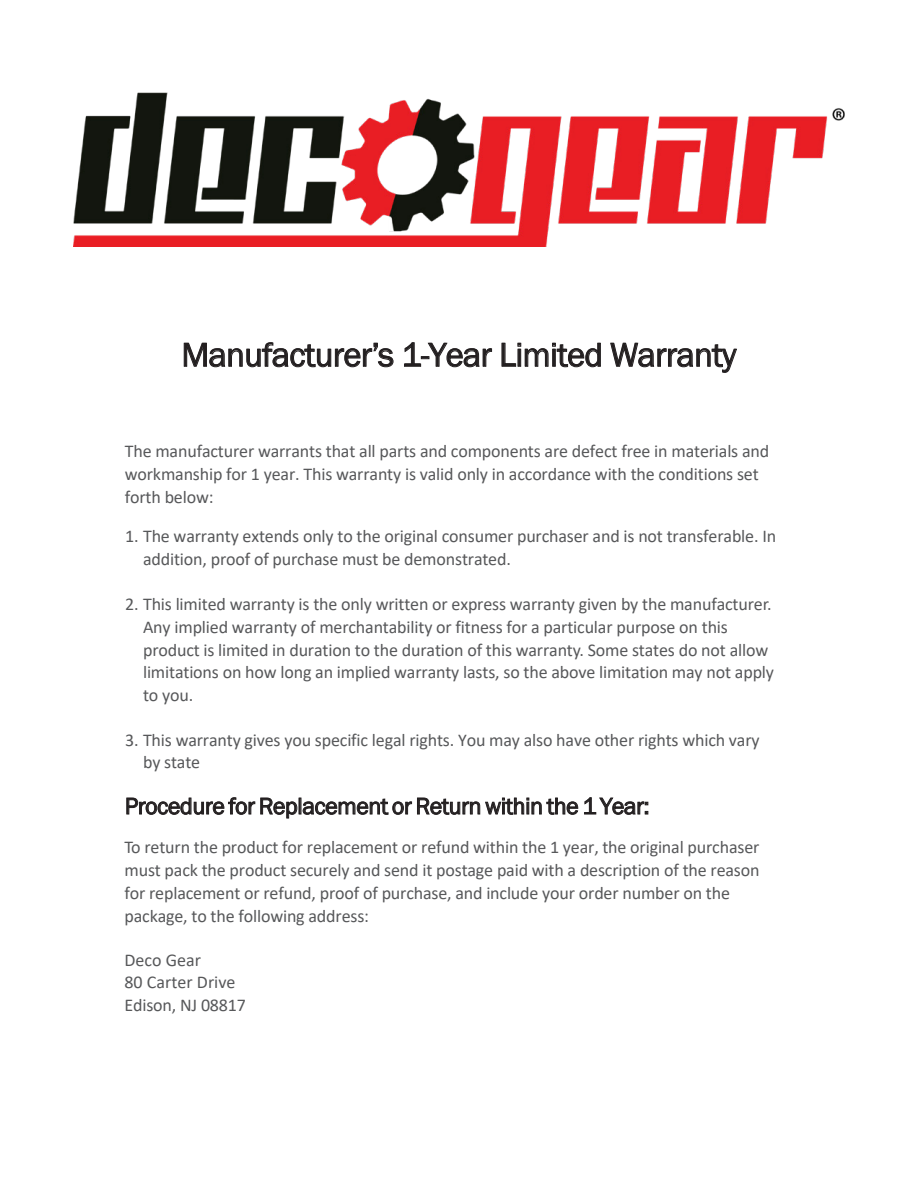
<style>
.page{position:relative;width:918px;height:1188px;background:#fff}
.page>*{position:absolute;margin:0;border:0;box-sizing:border-box;transform-origin:0 0}
.t1{font:34.5px "Franklin Gothic";letter-spacing:-.02em;color:#231f20}
.t2{font:24px "Franklin Gothic";letter-spacing:-.02em;color:#231f20}
.t3{font:18px/22.8px "Calibri";letter-spacing:-.01em;color:#57585a}
</style>
<div class="page">
<svg style="left:183px;top:342px;width:211px;height:26px"></svg>
<svg style="left:404px;top:342px;width:89px;height:26px"></svg>
<svg style="left:501px;top:342px;width:100px;height:26px"></svg>
<svg style="left:610px;top:342px;width:127px;height:31px"></svg>
<svg style="left:126px;top:797px;width:452px;height:22px"></svg>
<svg style="left:584px;top:797px;width:64px;height:18px"></svg>
<img style="left:74px;top:93px;width:770px;height:153px">
<p class="t1" style="left:181px;top:333px;width:557px">Manufacturer’s 1-Year Limited Warranty</p>
<p class="t3" style="left:125px;top:439px;width:646px">The manufacturer warrants that all parts and components are defect free in materials and workmanship for 1 year. This warranty is valid only in accordance with the conditions set forth below:</p>
<p class="t3" style="left:143px;top:524px;width:635px;text-indent:-18px">1. The warranty extends only to the original consumer purchaser and is not transferable. In addition, proof of purchase must be demonstrated.</p>
<p class="t3" style="left:143px;top:593px;width:633px;text-indent:-18px">2. This limited warranty is the only written or express warranty given by the manufacturer.<br>Any implied warranty of merchantability or fitness for a particular purpose on this product is limited in duration to the duration of this warranty. Some states do not allow limitations on how long an implied warranty lasts, so the above limitation may not apply to you.</p>
<p class="t3" style="left:143px;top:729px;width:618px;line-height:21.9px;text-indent:-18px">3. This warranty gives you specific legal rights. You may also have other rights which vary by state</p>
<p class="t2" style="left:125px;top:791px;width:526px">Procedure for Replacement or Return within the 1 Year:</p>
<p class="t3" style="left:124px;top:835px;width:637px">To return the product for replacement or refund within the 1 year, the original purchaser must pack the product securely and send it postage paid with a description of the reason for replacement or refund, proof of purchase, and include your order number on the package, to the following address:</p>
<p class="t3" style="left:124px;top:948px;width:123px">Deco Gear<br>80 Carter Drive<br>Edison, NJ 08817</p>
</div>
